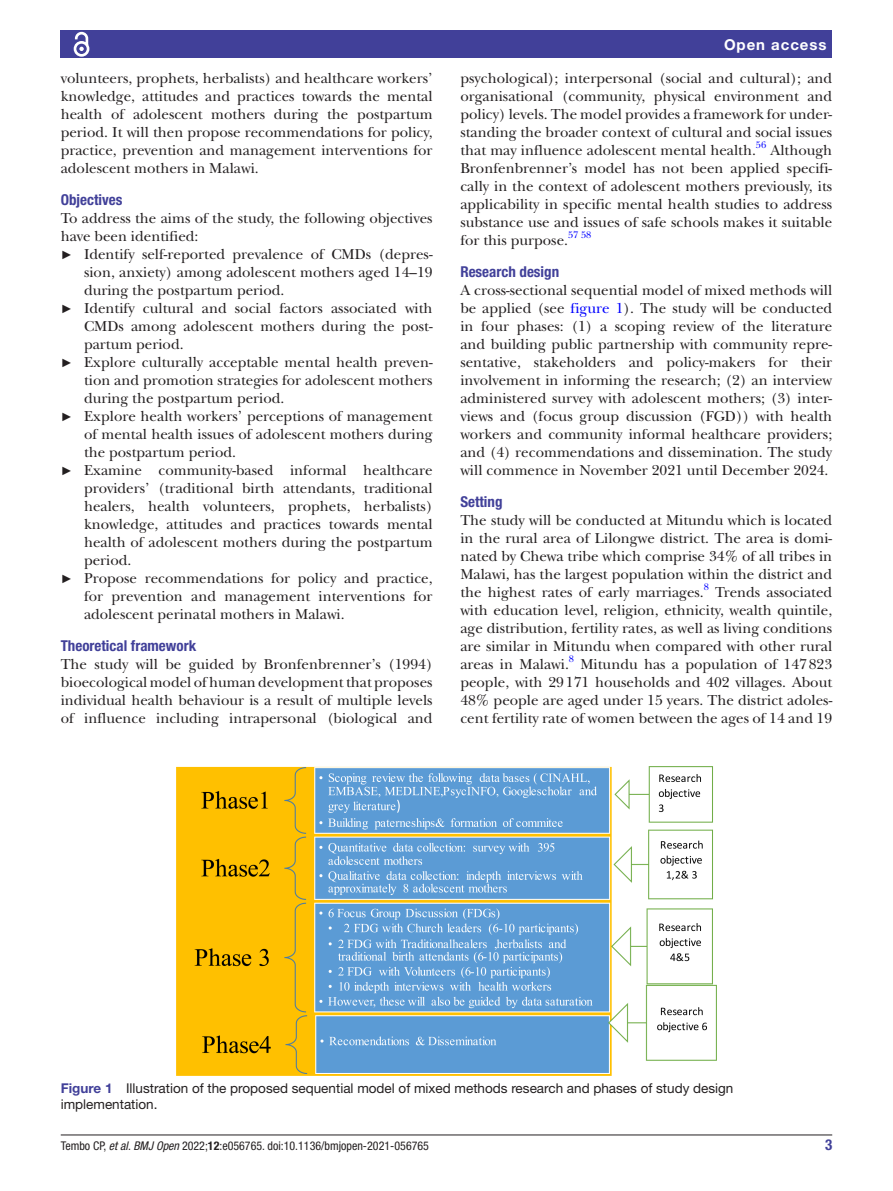
<style>
.page{position:relative;width:893px;height:1191px;background:#fff}
.page>*{position:absolute;margin:0;border:0;box-sizing:border-box;transform-origin:0 0}
.t1{font:15px/18px "New Baskerville";color:#231f20;text-align:justify}
.t2{font:700 condensed 15px "Helvetica Neue LT Std";color:#414099}
.t3{font:700 15px "Helvetica Neue LT Std";letter-spacing:.065em;color:#fff}
.t4{font:13.5px/16.2px "Helvetica Neue LT Std";color:#231f20}
.t5{font:condensed 12px "Helvetica Neue LT Std";color:#231f20}
.t6{font:9.9px "New Baskerville";color:#00f}
.s1{font-family:"Arial";font-size:12px}
.s2{color:#00f}
.s3{font-weight:700;color:#414099}
.s4{font-style:italic}
.s5{font-weight:700}
</style>
<div class="page">
<hr style="left:61px;top:1134px;width:771px;height:1px;background:#231f20">
<div style="left:61px;top:31px;width:771px;height:27px;background:#414099"></div>
<svg style="left:73px;top:31px;width:17px;height:26px"></svg>
<img style="left:176px;top:766px;width:540px;height:309px">
<p class="t1" style="left:61px;top:69px;width:373px">volunteers, prophets, herbalists) and healthcare workers’ knowledge, attitudes and practices towards the mental health of adolescent mothers during the postpartum period. It will then propose recommendations for policy, practice, prevention and management interventions for adolescent mothers in Malawi.</p>
<p class="t2" style="left:61px;top:191px;width:63px">Objectives</p>
<p class="t1" style="left:61px;top:209px;width:373px">To address the aims of the study, the following objectives</p>
<p class="t1" style="left:61px;top:227px;width:139px">have been identified:</p>
<p class="t1" style="left:61px;top:245px;width:373px"><span class="s1">►</span> Identify self-reported prevalence of CMDs (depres-</p>
<p class="t1" style="left:84px;top:263px;width:350px">sion, anxiety) among adolescent mothers aged 14–19</p>
<p class="t1" style="left:84px;top:281px;width:202px">during the postpartum period.</p>
<p class="t1" style="left:61px;top:299px;width:373px"><span class="s1">►</span> Identify cultural and social factors associated with</p>
<p class="t1" style="left:84px;top:317px;width:350px">CMDs among adolescent mothers during the post-</p>
<p class="t1" style="left:84px;top:335px;width:101px">partum period.</p>
<p class="t1" style="left:61px;top:353px;width:373px"><span class="s1">►</span> Explore culturally acceptable mental health preven-</p>
<p class="t1" style="left:84px;top:371px;width:350px">tion and promotion strategies for adolescent mothers</p>
<p class="t1" style="left:84px;top:389px;width:202px">during the postpartum period.</p>
<p class="t1" style="left:61px;top:407px;width:373px"><span class="s1">►</span> Explore health workers’ perceptions of management</p>
<p class="t1" style="left:84px;top:425px;width:350px">of mental health issues of adolescent mothers during</p>
<p class="t1" style="left:84px;top:443px;width:154px">the postpartum period.</p>
<p class="t1" style="left:61px;top:461px;width:373px"><span class="s1">►</span> Examine community-based informal healthcare</p>
<p class="t1" style="left:84px;top:479px;width:350px">providers’ (traditional birth attendants, traditional</p>
<p class="t1" style="left:84px;top:497px;width:350px">healers, health volunteers, prophets, herbalists)</p>
<p class="t1" style="left:84px;top:515px;width:350px">knowledge, attitudes and practices towards mental</p>
<p class="t1" style="left:84px;top:533px;width:350px">health of adolescent mothers during the postpartum</p>
<p class="t1" style="left:84px;top:551px;width:49px">period.</p>
<p class="t1" style="left:61px;top:569px;width:373px"><span class="s1">►</span> Propose recommendations for policy and practice,</p>
<p class="t1" style="left:84px;top:587px;width:350px">for prevention and management interventions for</p>
<p class="t1" style="left:84px;top:605px;width:262px">adolescent perinatal mothers in Malawi.</p>
<p class="t2" style="left:61px;top:636px;width:137px">Theoretical framework</p>
<p class="t1" style="left:61px;top:655px;width:373px">The study will be guided by Bronfenbrenner’s (1994) bioecological model of human development that proposes individual health behaviour is a result of multiple levels of influence including intrapersonal (biological and</p>
<p class="t3" style="left:724px;top:35px;width:104px">Open access</p>
<p class="t1" style="left:460px;top:69px;width:373px">psychological); interpersonal (social and cultural); and organisational (community, physical environment and policy) levels. The model provides a framework for under&shy;standing the broader context of cultural and social issues that may influence adolescent mental health.</p>
<p class="t6" style="left:756px;top:139px;width:12px">56</p>
<p class="t1" style="left:460px;top:141px;width:373px;text-indent:310px">Although Bronfenbrenner’s model has not been applied specifi&shy;cally in the context of adolescent mothers previously, its applicability in specific mental health studies to address substance use and issues of safe schools makes it suitable for this purpose.</p>
<p class="t6" style="left:568px;top:229px;width:25px">57 58</p>
<p class="t2" style="left:460px;top:262px;width:100px">Research design</p>
<p class="t1" style="left:460px;top:281px;width:373px">A cross-sectional sequential model of mixed methods will be applied (see <span class="s2">figure 1</span>). The study will be conducted in four phases: (1) a scoping review of the literature and building public partnership with community repre&shy;sentative, stakeholders and policy-makers for their involvement in informing the research; (2) an interview administered survey with adolescent mothers; (3) inter&shy;views and (focus group discussion (FGD)) with health workers and community informal healthcare providers; and (4) recommendations and dissemination. The study will commence in November 2021 until December 2024.</p>
<p class="t2" style="left:460px;top:492px;width:44px">Setting</p>
<p class="t1" style="left:460px;top:511px;width:373px">The study will be conducted at Mitundu which is located in the rural area of Lilongwe district. The area is domi&shy;nated by Chewa tribe which comprise 34% of all tribes in Malawi, has the largest population within the district and the highest rates of early marriages.</p>
<p class="t6" style="left:704px;top:581px;width:7px">8</p>
<p class="t1" style="left:460px;top:583px;width:373px;text-indent:255px">Trends associated with education level, religion, ethnicity, wealth quintile, age distribution, fertility rates, as well as living conditions are similar in Mitundu when compared with other rural areas in Malawi.</p>
<p class="t6" style="left:569px;top:653px;width:7px">8</p>
<p class="t1" style="left:460px;top:655px;width:373px;text-indent:120px">Mitundu has a population of 147823 people, with 29171 households and 402 villages. About 48% people are aged under 15 years. The district adoles&shy;cent fertility rate of women between the ages of 14 and 19</p>
<p class="t4" style="left:61px;top:1080px;width:674px"><span class="s3">Figure 1</span> Illustration of the proposed sequential model of mixed methods research and phases of study design implementation.</p>
<p class="t5" style="left:61px;top:1138px;width:370px">Tembo CP, <span class="s4">et al</span>. <span class="s4">BMJ Open</span> 2022;<span class="s5">12</span>:e056765. doi:10.1136/bmjopen-2021-056765</p>
<p class="t2" style="left:825px;top:1135px;width:9px">3</p>
</div>
